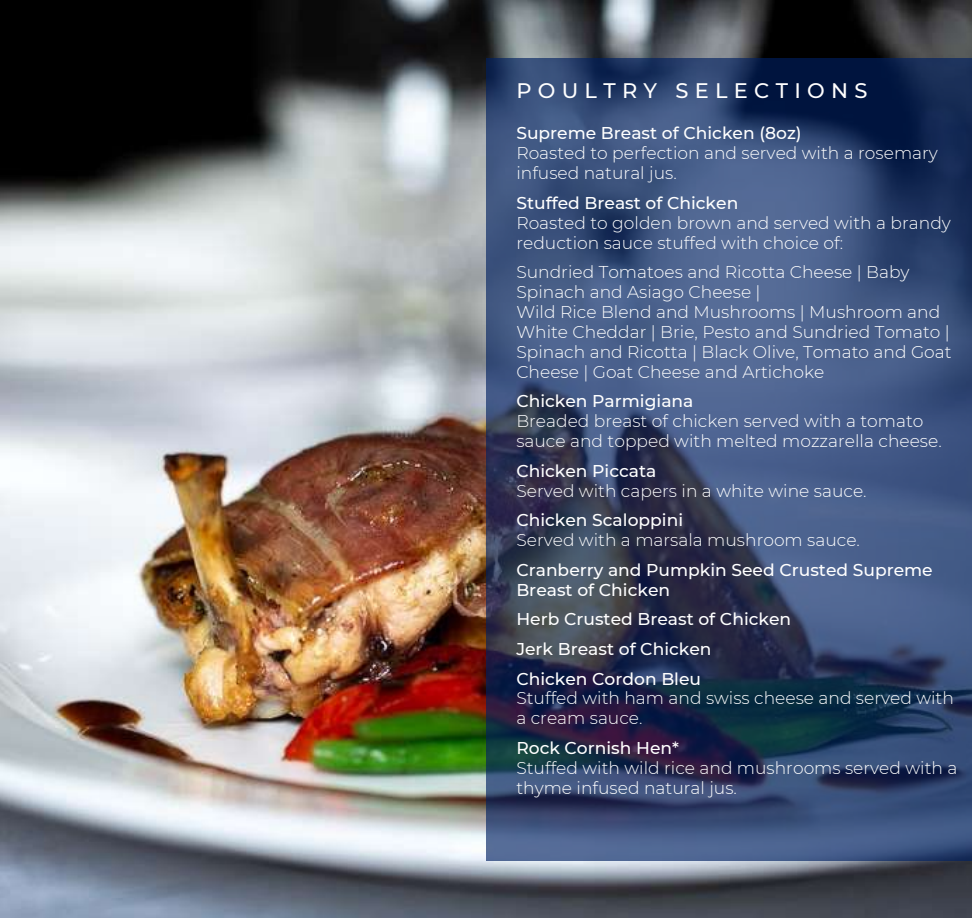
<style>
.page{position:relative;width:972px;height:918px;background:#fff}
.page>*{position:absolute;margin:0;border:0;box-sizing:border-box;transform-origin:0 0}
.t1{font:500 21px "Montserrat";letter-spacing:.3em;color:#fff}
.t2{font:300 17.1px/20px "Montserrat";color:#fff}
.t3{font:500 17.1px/29.5px "Montserrat";color:#fff}
</style>
<div class="page">
<img style="left:0;top:0;width:972px;height:918px">
<svg style="left:486px;top:58px;width:486px;height:802px;background:#36486f"></svg>
<p class="t1" style="left:516px;top:78px;width:353px">POULTRY SELECTIONS</p>
<p class="t3" style="left:516px;top:118px;width:287px">Supreme Breast of Chicken (8oz)</p>
<p class="t2" style="left:516px;top:143px;width:423px">Roasted to perfection and served with a rosemary infused natural jus.</p>
<p class="t3" style="left:516px;top:188px;width:223px">Stuffed Breast of Chicken</p>
<p class="t2" style="left:516px;top:213px;width:436px">Roasted to golden brown and served with a brandy reduction sauce stuffed with choice of:</p>
<p class="t2" style="left:516px;top:262px;width:437px">Sundried Tomatoes and Ricotta Cheese | Baby Spinach and Asiago Cheese |<br>Wild Rice Blend and Mushrooms | Mushroom and White Cheddar | Brie, Pesto and Sundried Tomato | Spinach and Ricotta | Black Olive, Tomato and Goat Cheese | Goat Cheese and Artichoke</p>
<p class="t3" style="left:516px;top:387px;width:179px">Chicken Parmigiana</p>
<p class="t2" style="left:516px;top:411px;width:427px">Breaded breast of chicken served with a tomato sauce and topped with melted mozzarella cheese.</p>
<p class="t3" style="left:516px;top:456px;width:142px">Chicken Piccata</p>
<p class="t2" style="left:516px;top:481px;width:352px">Served with capers in a white wine sauce.</p>
<p class="t3" style="left:516px;top:505px;width:168px">Chicken Scaloppini</p>
<p class="t2" style="left:516px;top:530px;width:345px">Served with a marsala mushroom sauce.</p>
<p class="t3" style="left:516px;top:560px;width:418px;line-height:20px">Cranberry and Pumpkin Seed Crusted Supreme<br>Breast of Chicken</p>
<p class="t3" style="left:516px;top:604px;width:276px">Herb Crusted Breast of Chicken<br>Jerk Breast of Chicken<br>Chicken Cordon Bleu</p>
<p class="t2" style="left:516px;top:688px;width:439px">Stuffed with ham and swiss cheese and served with a cream sauce.</p>
<p class="t3" style="left:516px;top:733px;width:164px">Rock Cornish Hen*</p>
<p class="t2" style="left:516px;top:758px;width:443px">Stuffed with wild rice and mushrooms served with a thyme infused natural jus.</p>
</div>
